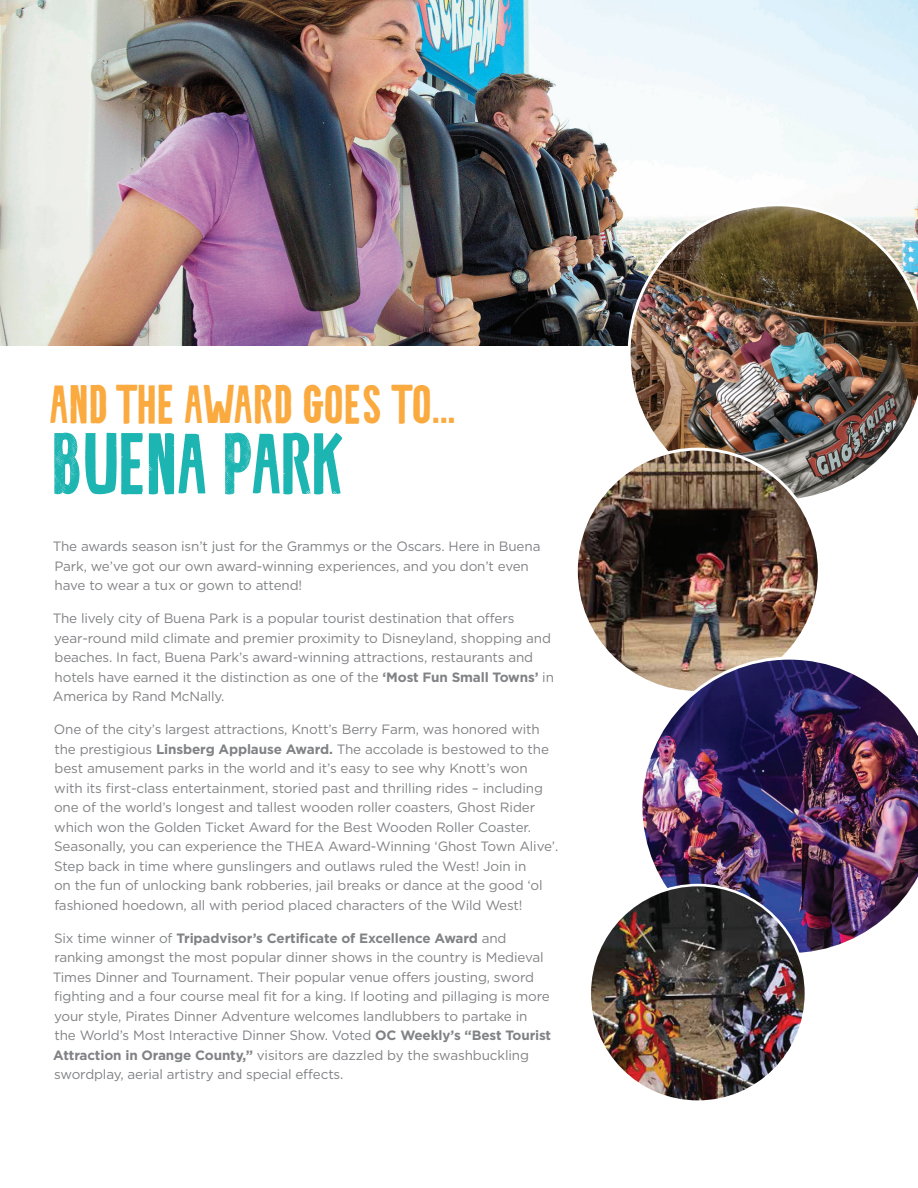
<style>
.page{position:relative;width:918px;height:1188px;background:#fff}
.page>*{position:absolute;margin:0;border:0;box-sizing:border-box;transform-origin:0 0}
.t1{font:76.5px "Cotte VMF";color:#1db5b2}
.t2{font:48px "Cotte VMF";letter-spacing:.025em;color:#faaa3f}
.t3{font:13.5px/19.5px "Gotham";letter-spacing:-.01em;color:#818285}
.s1{font-weight:700}
</style>
<div class="page">
<img style="left:0;top:0;width:918px;height:346px">
<img style="left:628px;top:203px;width:290px;height:296px">
<img style="left:576px;top:449px;width:243px;height:243px;border-radius:122px">
<img style="left:640px;top:657px;width:278px;height:296px">
<img style="left:590px;top:885px;width:216px;height:217px;border-radius:108px">
<h2 class="t2" style="left:50px;top:384px;width:407px">AND THE AWARD GOES TO...</h2>
<h1 class="t1" style="left:54px;top:432px;width:292px">BUENA PARK</h1>
<p class="t3" style="left:53px;top:537px;width:489px">The awards season isn’t just for the Grammys or the Oscars. Here in Buena<br>Park, we’ve got our own award-winning experiences, and you don’t even have to wear a tux or gown to attend!</p>
<p class="t3" style="left:53px;top:609px;width:503px">The lively city of Buena Park is a popular tourist destination that offers year-round mild climate and premier proximity to Disneyland, shopping and beaches. In fact, Buena Park’s award-winning attractions, restaurants and hotels have earned it the distinction as one of the <span class="s1">‘Most Fun Small Towns’</span> in America by Rand McNally.</p>
<p class="t3" style="left:54px;top:720px;width:506px">One of the city’s largest attractions, Knott’s Berry Farm, was honored with the prestigious <span class="s1">Linsberg Applause Award.</span> The accolade is bestowed to the best amusement parks in the world and it’s easy to see why Knott’s won with its first-class entertainment, storied past and thrilling rides – including one of the world’s longest and tallest wooden roller coasters, Ghost Rider which won the Golden Ticket Award for the Best Wooden Roller Coaster.<br>Seasonally, you can experience the THEA Award-Winning ‘Ghost Town Alive’.<br>Step back in time where gunslingers and outlaws ruled the West! Join in<br>on the fun of unlocking bank robberies, jail breaks or dance at the good ‘ol fashioned hoedown, all with period placed characters of the Wild West!</p>
<p class="t3" style="left:53px;top:928px;width:500px">Six time winner of <span class="s1">Tripadvisor’s Certificate of Excellence Award</span> and ranking amongst the most popular dinner shows in the country is Medieval Times Dinner and Tournament. Their popular venue offers jousting, sword fighting and a four course meal fit for a king. If looting and pillaging is more your style, Pirates Dinner Adventure welcomes landlubbers to partake in<br>the World’s Most Interactive Dinner Show. Voted <span class="s1">OC Weekly’s “Best Tourist Attraction in Orange County,”</span> visitors are dazzled by the swashbuckling swordplay, aerial artistry and special effects.</p>
</div>
